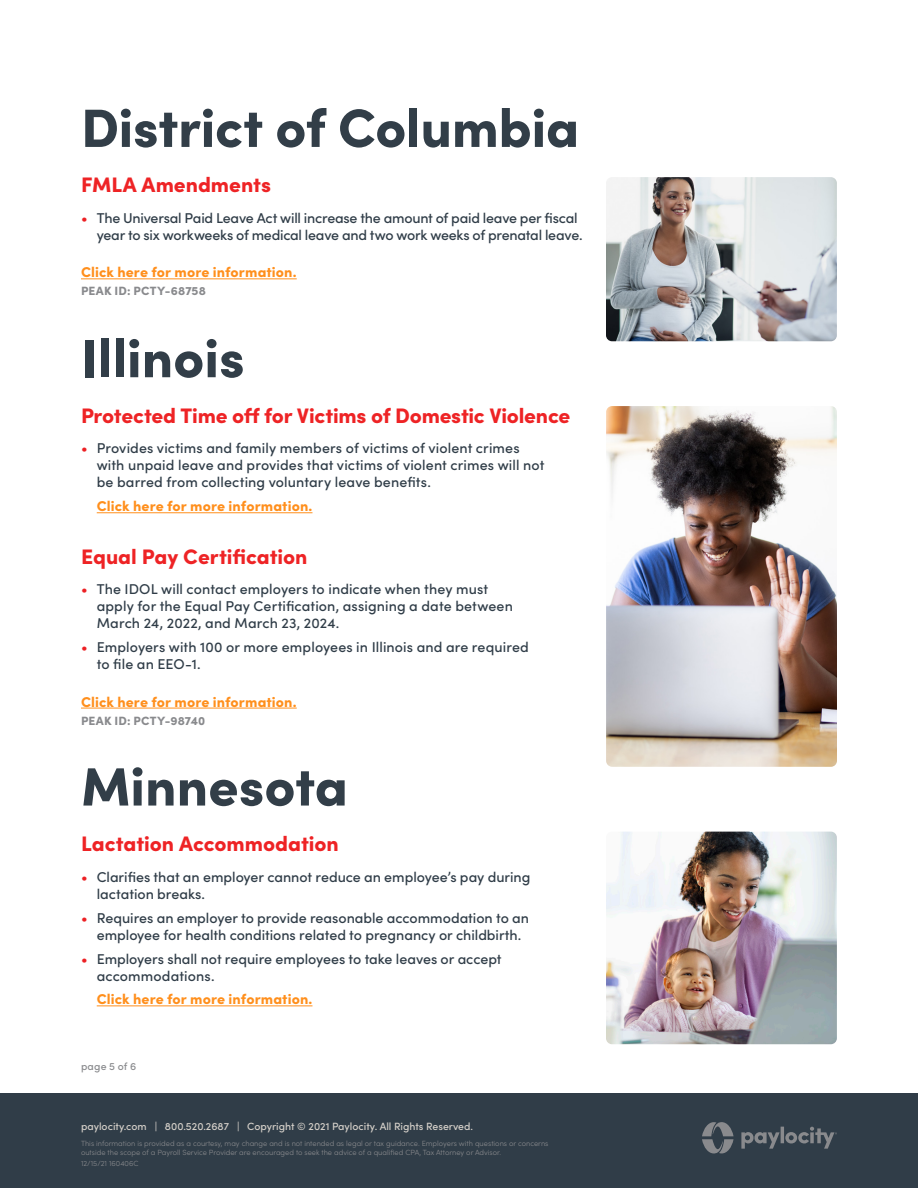
<style>
.page{position:relative;width:918px;height:1188px;background:#fff}
.page>*{position:absolute;margin:0;border:0;box-sizing:border-box;transform-origin:0 0}
.Main_Title_-_Dark_Gr{font:900 54px "Sofia Pro";letter-spacing:-.005em;color:#323e48}
.PEAK_ID{font:900 54px "Sofia Pro";color:#323e48}
.Primary_Header_-_Red{font:900 21px "Sofia Pro";letter-spacing:-.01em;color:#ee2325}
.Bullet{font:900 21px "Sofia Pro";letter-spacing:-.005em;color:#ee2325}
.t1{font:500 14.25px/17.1px "Sofia Pro";color:#303d48}
.CTA{font:900 14.25px "Sofia Pro";letter-spacing:.01em;color:#ff8f1c}
.Bullet-2{font:900 14.25px "Sofia Pro";letter-spacing:.01em;color:#ff8f1c}
.PEAK_ID-2{font:900 12px "Sofia Pro";letter-spacing:.015em;color:#898a8d}
.t2{font:500 10.5px "Sofia Pro";color:#d6d1ca}
.t3{font:500 10.5px "Sofia Pro";letter-spacing:.02em;color:#898a8d}
.File_Name_-_On_Dark{font:300 7.5px/9px "Sofia Pro";color:#898a8d}
.s1{color:#ed2024}
</style>
<div class="page">
<div style="left:0;top:1094px;width:918px;height:94px;background:#303d48"></div>
<svg style="left:702px;top:1122px;width:32px;height:31px"></svg>
<svg style="left:741px;top:1127px;width:96px;height:22px"></svg>
<hr style="left:81px;top:279px;width:216px;height:1px;background:#ff8f1c">
<hr style="left:97px;top:512px;width:215px;height:1px;background:#ff8f1c">
<hr style="left:81px;top:708px;width:216px;height:1px;background:#ff8f1c">
<hr style="left:97px;top:1006px;width:215px;height:1px;background:#ff8f1c">
<img style="left:606px;top:832px;width:231px;height:212px">
<img style="left:606px;top:406px;width:231px;height:361px">
<img style="left:606px;top:177px;width:231px;height:164px">
<p class="Main_Title_-_Dark_Gr" style="left:81px;top:86px;width:500px">District of Columbia</p>
<p class="Primary_Header_-_Red" style="left:81px;top:169px;width:192px">FMLA Amendments</p>
<p class="t1" style="left:97px;top:209px;width:487px;text-indent:-16px"><span class="s1">•</span> The Universal Paid Leave Act will increase the amount of paid leave per fiscal year to six workweeks of medical leave and two work weeks of prenatal leave.</p>
<p class="CTA" style="left:81px;top:261px;width:217px">Click here for more information.</p>
<p class="PEAK_ID-2" style="left:81px;top:282px;width:126px">PEAK ID: PCTY-68758</p>
<p class="PEAK_ID" style="left:81px;top:316px;width:165px">Illinois</p>
<p class="Primary_Header_-_Red" style="left:81px;top:399px;width:491px">Protected Time off for Victims of Domestic Violence</p>
<p class="t1" style="left:97px;top:439px;width:449px;text-indent:-16px"><span class="s1">•</span> Provides victims and family members of victims of violent crimes with unpaid leave and provides that victims of violent crimes will not be barred from collecting voluntary leave benefits.</p>
<p class="Bullet-2" style="left:97px;top:495px;width:217px">Click here for more information.</p>
<p class="Bullet" style="left:81px;top:540px;width:228px">Equal Pay Certification</p>
<p class="t1" style="left:97px;top:580px;width:418px;text-indent:-16px"><span class="s1">•</span> The IDOL will contact employers to indicate when they must apply for the Equal Pay Certification, assigning a date between<br>March 24, 2022, and March 23, 2024.</p>
<p class="t1" style="left:97px;top:638px;width:434px;text-indent:-16px"><span class="s1">•</span> Employers with 100 or more employees in Illinois and are required to file an EEO-1.</p>
<p class="CTA" style="left:81px;top:690px;width:217px">Click here for more information.</p>
<p class="PEAK_ID-2" style="left:81px;top:711px;width:126px">PEAK ID: PCTY-98740</p>
<p class="PEAK_ID" style="left:81px;top:744px;width:268px">Minnesota</p>
<p class="Primary_Header_-_Red" style="left:81px;top:827px;width:259px">Lactation Accommodation</p>
<p class="t1" style="left:97px;top:867px;width:435px;text-indent:-16px"><span class="s1">•</span> Clarifies that an employer cannot reduce an employee’s pay during lactation breaks.</p>
<p class="t1" style="left:81px;top:908px;width:450px;text-align:center"><span class="s1">•</span> Requires an employer to provide reasonable accommodation to an employee for health conditions related to pregnancy or childbirth.</p>
<p class="t1" style="left:97px;top:949px;width:406px;text-indent:-16px"><span class="s1">•</span> Employers shall not require employees to take leaves or accept accommodations.</p>
<p class="Bullet-2" style="left:97px;top:988px;width:217px">Click here for more information.</p>
<p class="t3" style="left:81px;top:1059px;width:57px">page 5 of 6</p>
<p class="t2" style="left:81px;top:1118px;width:394px">paylocity.com | 800.520.2687 | Copyright © 2021 Paylocity. All Rights Reserved.</p>
<p class="File_Name_-_On_Dark" style="left:81px;top:1139px;width:469px">This information is provided as a courtesy, may change and is not intended as legal or tax guidance. Employers with questions or concerns outside the scope of a Payroll Service Provider are encouraged to seek the advice of a qualified CPA, Tax Attorney or Advisor.</p>
<p class="File_Name_-_On_Dark" style="left:81px;top:1159px;width:59px">12/15/21 160406C</p>
</div>
